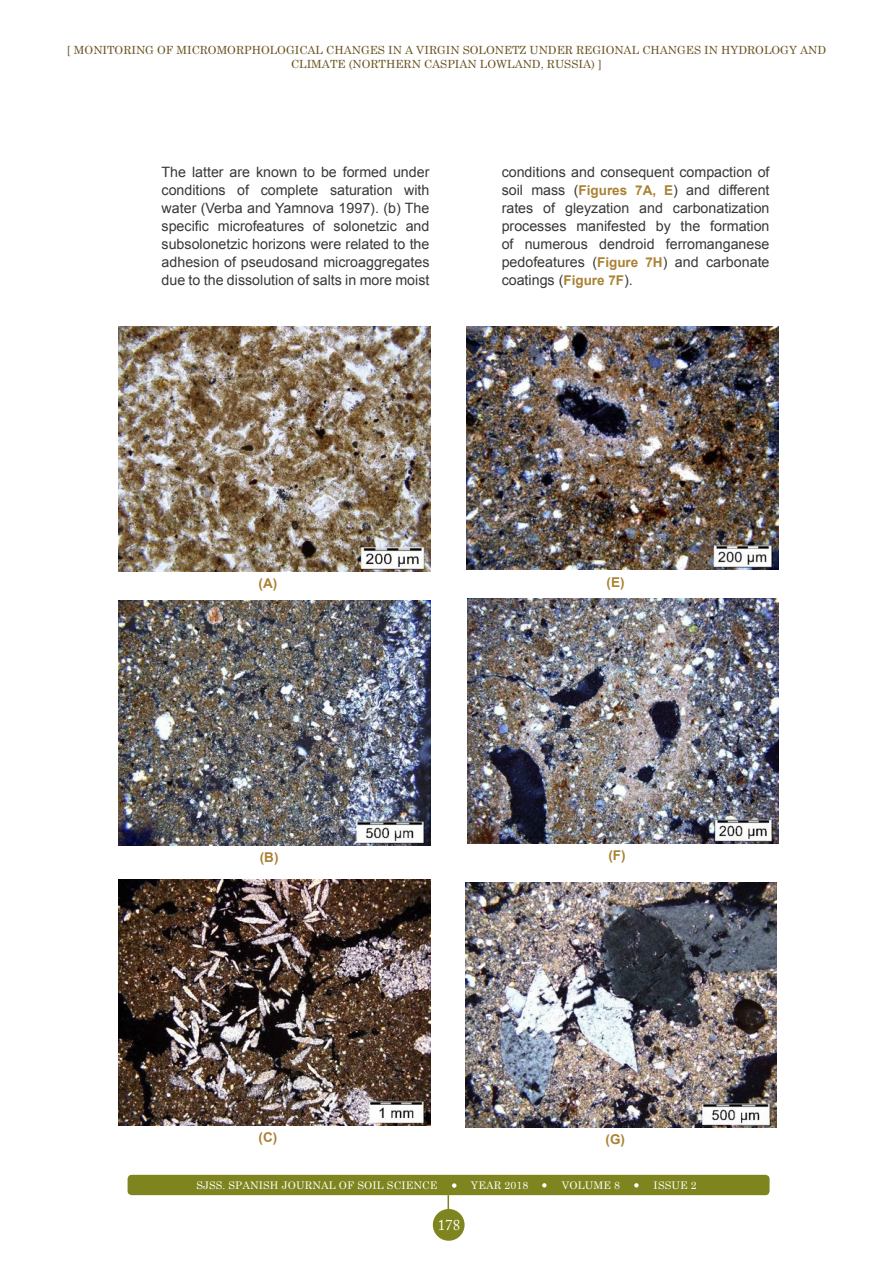
<style>
.page{position:relative;width:893px;height:1263px;background:#fff}
.page>*{position:absolute;margin:0;border:0;box-sizing:border-box;transform-origin:0 0}
.t1{font:15px "Adobe Caslon Pro";color:#fff}
.t2{font:14.25px/18px "Arial";color:#3a3835;text-align:justify}
.t3{font:700 13.5px "Arial";color:#aa8235}
.t4{font:11.25px/13.5px "Century Schoolbook";color:#68511e;text-align:center}
.t5{font:10.5px "Century Schoolbook";letter-spacing:.01em;color:#fff}
.s1{font-weight:700;font-size:13.5px;color:#aa8235}
</style>
<div class="page">
<svg style="left:448px;top:1195px;width:1px;height:14px"></svg>
<div style="left:433px;top:1209px;width:32px;height:32px;background:#7e851e;border-radius:50%"></div>
<div style="left:128px;top:1175px;width:642px;height:20px;background:#7e851e;border-radius:4px"></div>
<svg style="left:452px;top:1183px;width:4px;height:5px"></svg>
<svg style="left:542px;top:1183px;width:5px;height:4px"></svg>
<svg style="left:634px;top:1183px;width:5px;height:4px"></svg>
<img style="left:118px;top:326px;width:312px;height:246px">
<img style="left:118px;top:600px;width:312px;height:246px">
<img style="left:118px;top:880px;width:312px;height:245px">
<img style="left:466px;top:326px;width:312px;height:244px">
<img style="left:467px;top:598px;width:312px;height:246px">
<img style="left:465px;top:882px;width:312px;height:246px">
<p class="t4" style="left:67px;top:43px;width:761px">[ MONITORING OF MICROMORPHOLOGICAL CHANGES IN A VIRGIN SOLONETZ UNDER REGIONAL CHANGES IN HYDROLOGY AND<br>CLIMATE (NORTHERN CASPIAN LOWLAND, RUSSIA) ]</p>
<p class="t2" style="left:162px;top:163px;width:269px">The latter are known to be formed under conditions of complete saturation with water (Verba and Yamnova 1997). (b) The specific microfeatures of solonetzic and subsolonetzic horizons were related to the adhesion of pseudosand microaggregates due to the dissolution of salts in more moist</p>
<p class="t2" style="left:502px;top:163px;width:269px">conditions and consequent compaction of soil mass (<span class="s1">Figures 7A, E</span>) and different rates of gleyzation and carbonatization processes manifested by the formation of numerous dendroid ferromanganese pedofeatures (<span class="s1">Figure 7H</span>) and carbonate coatings (<span class="s1">Figure 7F</span>).</p>
<p class="t3" style="left:259px;top:575px;width:20px">(A)</p>
<p class="t3" style="left:607px;top:574px;width:19px">(E)</p>
<p class="t3" style="left:260px;top:849px;width:20px">(B)</p>
<p class="t3" style="left:608px;top:847px;width:19px">(F)</p>
<p class="t3" style="left:259px;top:1128px;width:20px">(C)</p>
<p class="t3" style="left:605px;top:1131px;width:21px">(G)</p>
<p class="t5" style="left:196px;top:1178px;width:243px">SJSS. SPANISH JOURNAL OF SOIL SCIENCE</p>
<p class="t5" style="left:471px;top:1178px;width:59px">YEAR 2018</p>
<p class="t5" style="left:562px;top:1178px;width:60px">VOLUME 8</p>
<p class="t5" style="left:654px;top:1178px;width:45px">ISSUE 2</p>
<p class="t1" style="left:438px;top:1216px;width:24px">178</p>
</div>
